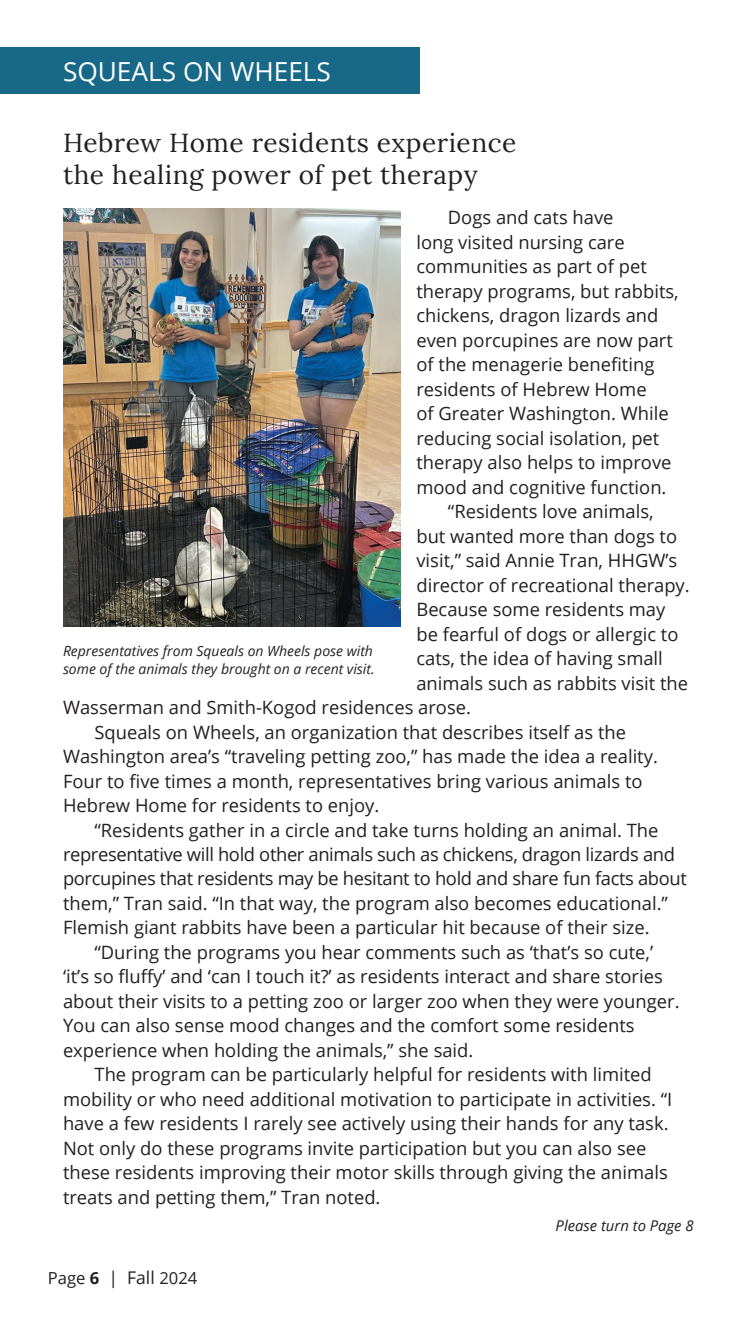
<style>
.page{position:relative;width:756px;height:1323px;background:#fff}
.page>*{position:absolute;margin:0;border:0;box-sizing:border-box;transform-origin:0 0}
.t1{font:26.25px/31.5px "Lora";letter-spacing:.02em;color:#231f20}
.t2{font:26.25px "Open Sans";color:#fff}
.t3{font:18.38px "Open Sans";color:#231f20}
.t4{font:18.38px "Open Sans";letter-spacing:-.02em;color:#231f20}
.t5{font:16.62px "Open Sans";color:#231f20}
.t6{font:italic 14.88px "Open Sans";color:#231f20}
.t7{font:italic 14px/18.4px "Open Sans";color:#231f20}
.s1{font-weight:700}
.s2{font-size:17.5px}
</style>
<div class="page">
<div style="left:0;top:47px;width:419px;height:47px;background:#186887"></div>
<img style="left:63px;top:208px;width:338px;height:418px">
<h1 class="t2" style="left:63px;top:54px;width:270px">SQUEALS ON WHEELS</h1>
<h1 class="t1" style="left:63px;top:126px;width:455px">Hebrew Home residents experience the healing power of pet therapy</h1>
<p class="t3" style="left:448px;top:205px;width:167px">Dogs and cats have</p>
<p class="t3" style="left:416px;top:229px;width:210px">long visited nursing care</p>
<p class="t3" style="left:416px;top:254px;width:232px">communities as part of pet</p>
<p class="t3" style="left:416px;top:278px;width:264px">therapy programs, but rabbits,</p>
<p class="t3" style="left:416px;top:303px;width:244px">chickens, dragon lizards and</p>
<p class="t3" style="left:416px;top:327px;width:258px">even porcupines are now part</p>
<p class="t3" style="left:416px;top:352px;width:239px">of the menagerie benefiting</p>
<p class="t3" style="left:416px;top:376px;width:232px">residents of Hebrew Home</p>
<p class="t3" style="left:416px;top:401px;width:254px">of Greater Washington. While</p>
<p class="t3" style="left:416px;top:425px;width:245px">reducing social isolation, pet</p>
<p class="t3" style="left:416px;top:450px;width:257px">therapy also helps to improve</p>
<p class="t3" style="left:416px;top:474px;width:252px">mood and cognitive function.</p>
<p class="t3" style="left:448px;top:499px;width:207px">“Residents love animals,</p>
<p class="t3" style="left:416px;top:523px;width:262px">but wanted more than dogs to</p>
<p class="t3" style="left:416px;top:548px;width:262px">visit,” said Annie Tran, HHGW’s</p>
<p class="t3" style="left:416px;top:572px;width:275px">director of recreational therapy.</p>
<p class="t3" style="left:416px;top:597px;width:251px">Because some residents may</p>
<p class="t3" style="left:416px;top:621px;width:264px">be fearful of dogs or allergic to</p>
<p class="t3" style="left:416px;top:646px;width:248px">cats, the idea of having small</p>
<p class="t3" style="left:416px;top:670px;width:273px">animals such as rabbits visit the</p>
<p class="t3" style="left:63px;top:695px;width:410px">Wasserman and Smith-Kogod residences arose.</p>
<p class="t3" style="left:95px;top:719px;width:533px">Squeals on Wheels, an organization that describes itself as the</p>
<p class="t3" style="left:63px;top:744px;width:596px">Washington area’s “traveling petting zoo,” has made the idea a reality.</p>
<p class="t3" style="left:63px;top:768px;width:581px">Four to five times a month, representatives bring various animals to</p>
<p class="t3" style="left:63px;top:793px;width:318px">Hebrew Home for residents to enjoy.</p>
<p class="t3" style="left:95px;top:817px;width:566px">“Residents gather in a circle and take turns holding an animal. The</p>
<p class="t4" style="left:63px;top:842px;width:614px">representative will hold other animals such as chickens, dragon lizards and</p>
<p class="t4" style="left:63px;top:866px;width:625px">porcupines that residents may be hesitant to hold and share fun facts about</p>
<p class="t3" style="left:63px;top:891px;width:607px">them,” Tran said. “In that way, the program also becomes educational.”</p>
<p class="t3" style="left:63px;top:915px;width:588px">Flemish giant rabbits have been a particular hit because of their size.</p>
<p class="t3" style="left:95px;top:940px;width:560px">“During the programs you hear comments such as ‘that’s so cute,’</p>
<p class="t3" style="left:63px;top:964px;width:601px">‘it’s so fluffy’ and ‘can I touch it?’ as residents interact and share stories</p>
<p class="t3" style="left:63px;top:989px;width:618px">about their visits to a petting zoo or larger zoo when they were younger.</p>
<p class="t3" style="left:63px;top:1013px;width:573px">You can also sense mood changes and the comfort some residents</p>
<p class="t3" style="left:63px;top:1038px;width:412px">experience when holding the animals,” she said.</p>
<p class="t3" style="left:95px;top:1062px;width:559px">The program can be particularly helpful for residents with limited</p>
<p class="t3" style="left:63px;top:1087px;width:611px">mobility or who need additional motivation to participate in activities. “I</p>
<p class="t3" style="left:63px;top:1111px;width:607px">have a few residents I rarely see actively using their hands for any task.</p>
<p class="t3" style="left:63px;top:1136px;width:585px">Not only do these programs invite participation but you can also see</p>
<p class="t3" style="left:63px;top:1160px;width:606px">these residents improving their motor skills through giving the animals</p>
<p class="t3" style="left:63px;top:1185px;width:319px">treats and petting them,” Tran noted.</p>
<p class="t6" style="left:556px;top:1216px;width:139px">Please turn to Page 8</p>
<p class="t7" style="left:63px;top:641px;width:313px">Representatives from Squeals on Wheels pose with some of the animals they brought on a recent visit.</p>
<p class="t5" style="left:48px;top:1266px;width:151px">Page <span class="s1">6</span> <span class="s2">| Fall</span> 2024</p>
</div>
